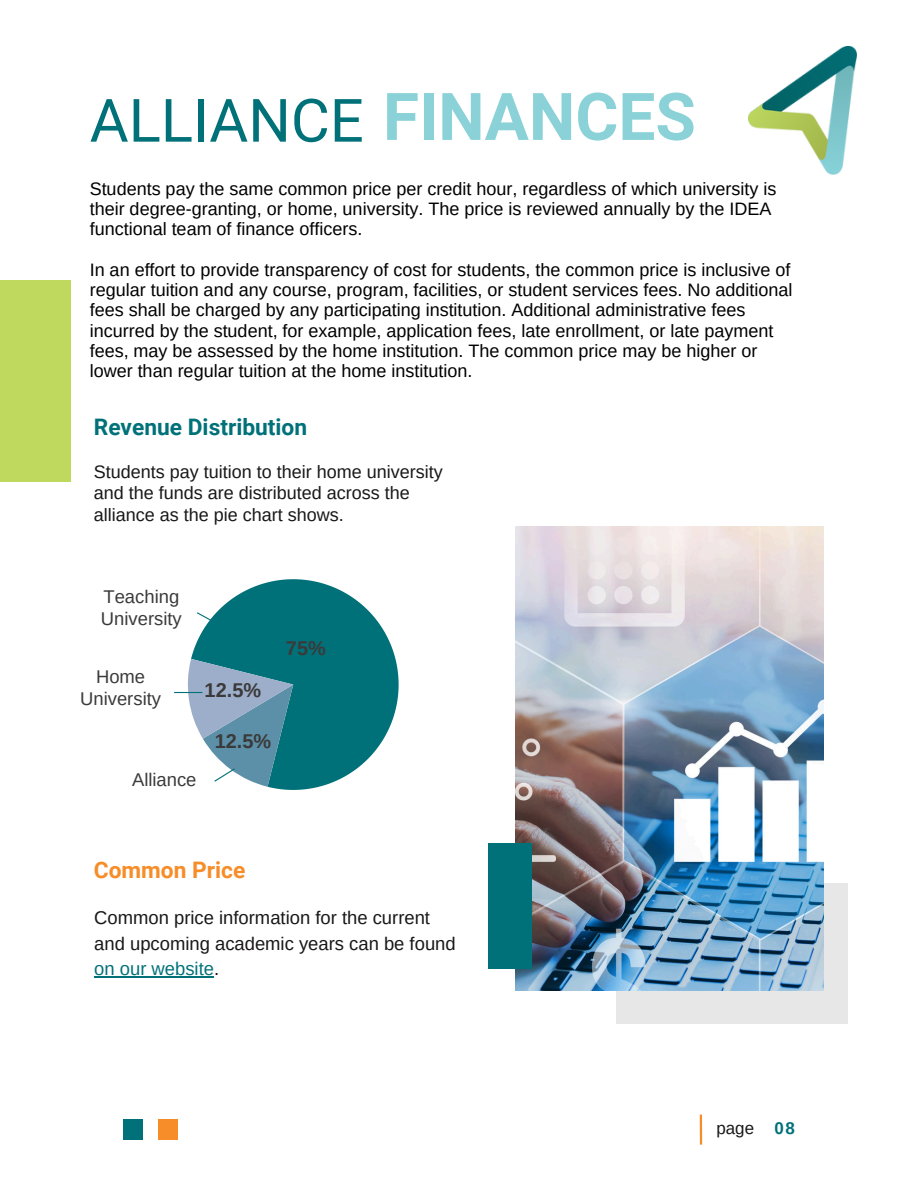
<style>
.page{position:relative;width:918px;height:1188px;background:#fff}
.page>*{position:absolute;margin:0;border:0;box-sizing:border-box;transform-origin:0 0}
.t1{font:700 65.85px "Roboto";color:#8ad2d8}
.t2{font:59.85px "Roboto";color:#017179}
.t3{font:700 22.8px "Roboto";color:#017179}
.t4{font:700 22.8px "Roboto";color:#f78d28}
.t5{font:700 19.95px "Arimo";color:#3b3a3a}
.t6{font:18.45px/25.8px "Arimo";color:#191717}
.t7{font:18.45px/21.3px "Arimo";color:#3b3a3a}
.t8{font:18px/20.2px "Arimo";color:#000}
.t9{font:18px/21.3px "Arimo";color:#191717}
.t10{font:16.95px "Arimo";color:#191717}
.t11{font:700 16.95px "Arimo";color:#017179}
.s1{color:#017179}
</style>
<div class="page">
<hr style="left:700px;top:1115px;width:2px;height:30px;background:#f78d28">
<div style="left:158px;top:1120px;width:19px;height:20px;background:#f78d28"></div>
<div style="left:123px;top:1120px;width:19px;height:20px;background:#017179"></div>
<div style="left:0;top:281px;width:70px;height:201px;background:#bfd95f"></div>
<div style="left:616px;top:883px;width:232px;height:141px;background:#e7e7e7"></div>
<img style="left:516px;top:526px;width:308px;height:465px">
<div style="left:488px;top:843px;width:44px;height:125px;background:#017179"></div>
<svg style="left:191px;top:579px;width:208px;height:211px;fill:#017179"></svg>
<svg style="left:196px;top:611px;width:30px;height:18px"></svg>
<svg style="left:174px;top:659px;width:119px;height:128px"></svg>
<img style="left:749px;top:46px;width:108px;height:128px">
<hr style="left:94px;top:977px;width:120px;height:1px;background:#017179">
<h5 class="t2" style="left:90px;top:86px;width:276px">ALLIANCE</h5>
<h5 class="t1" style="left:383px;top:79px;width:314px">FINANCES</h5>
<h4 class="t8" style="left:90px;top:179px;width:688px">Students pay the same common price per credit hour, regardless of which university is their degree-granting, or home, university. The price is reviewed annually by the IDEA functional team of finance officers.</h4>
<p class="t8" style="left:90px;top:260px;width:704px">In an effort to provide transparency of cost for students, the common price is inclusive of regular tuition and any course, program, facilities, or student services fees. No additional fees shall be charged by any participating institution. Additional administrative fees incurred by the student, for example, application fees, late enrollment, or late payment fees, may be assessed by the home institution. The common price may be higher or lower than regular tuition at the home institution.</p>
<h5 class="t3" style="left:94px;top:414px;width:215px">Revenue Distribution</h5>
<h3 class="t9" style="left:94px;top:461px;width:350px">Students pay tuition to their home university and the funds are distributed across the alliance as the pie chart shows.</h3>
<p class="t7" style="left:101px;top:586px;width:82px">Teaching<br>University</p>
<p class="t7" style="left:80px;top:666px;width:82px;text-align:center">Home<br>University</p>
<p class="t7" style="left:132px;top:769px;width:66px">Alliance</p>
<h2 class="t5" style="left:205px;top:679px;width:58px">12.5%</h2>
<h4 class="t5" style="left:215px;top:730px;width:58px">12.5%</h4>
<h4 class="t5" style="left:286px;top:637px;width:41px">75%</h4>
<h5 class="t4" style="left:94px;top:857px;width:153px">Common Price</h5>
<h5 class="t6" style="left:94px;top:904px;width:363px">Common price information for the current and upcoming academic years can be found <span class="s1">on our website</span>.</h5>
<p class="t10" style="left:716px;top:1119px;width:39px">page</p>
<h1 class="t11" style="left:774px;top:1119px;width:22px">08</h1>
</div>
